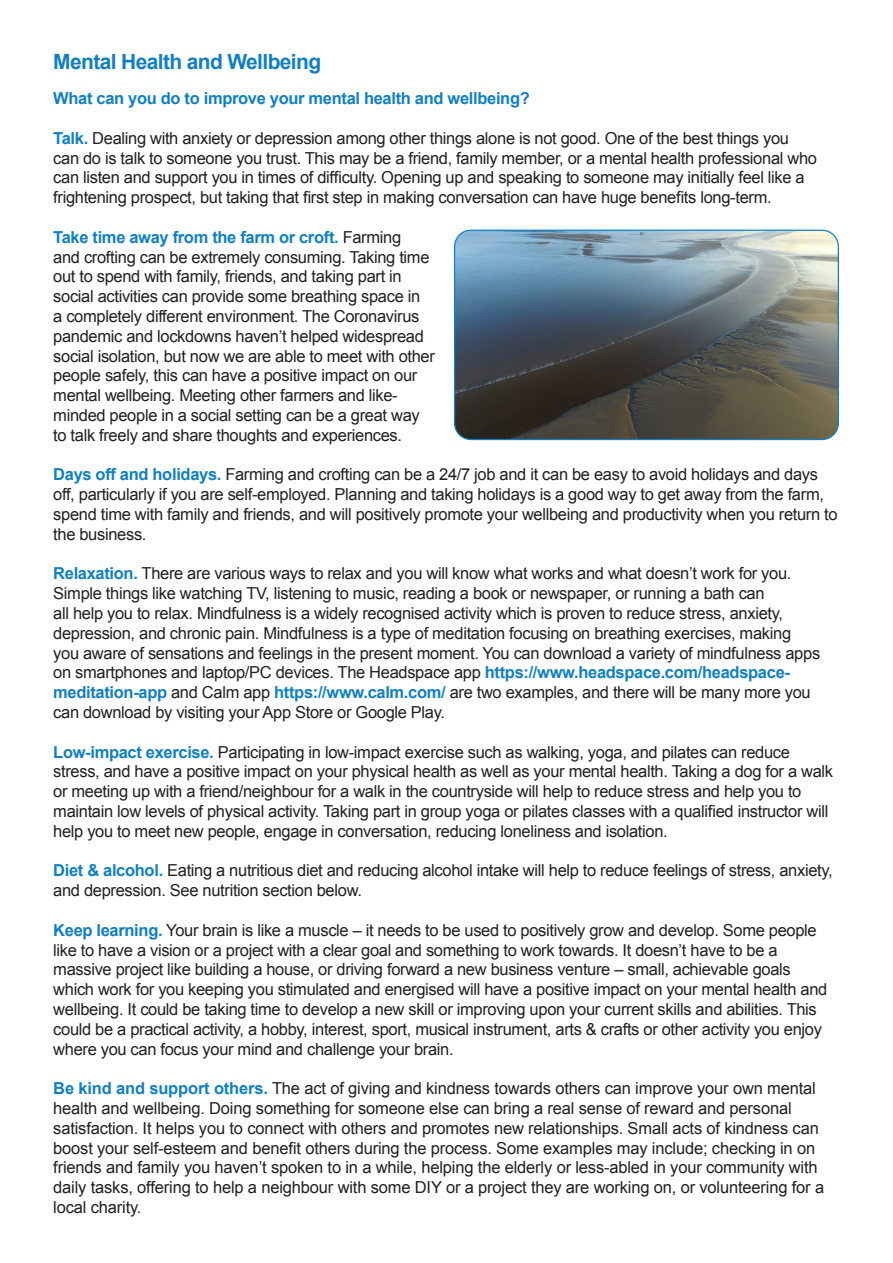
<style>
.page{position:relative;width:893px;height:1263px;background:#fff}
.page>*{position:absolute;margin:0;border:0;box-sizing:border-box;transform-origin:0 0}
.t1{font:700 21px "Arial";letter-spacing:-.03em;color:#127fc2}
.t2{font:16.5px/19.8px "Arial";letter-spacing:-.02em;color:#231f20}
.t3{font:700 16.5px "Arial";letter-spacing:-.02em;color:#127fc2}
.s1{font-weight:700;color:#127fc2}
</style>
<div class="page">
<img style="left:455px;top:230px;width:382px;height:208px">
<div style="left:454px;top:230px;width:385px;height:210px;border:1px solid #127fc2;border-radius:16px"></div>
<p class="t1" style="left:53px;top:48px;width:269px">Mental Health and Wellbeing</p>
<p class="t3" style="left:53px;top:87px;width:478px">What can you do to improve your mental health and wellbeing?</p>
<p class="t2" style="left:53px;top:128px;width:765px"><span class="s1">Talk.</span> Dealing with anxiety or depression among other things alone is not good. One of the best things you can do is talk to someone you trust. This may be a friend, family member, or a mental health professional who can listen and support you in times of difficulty. Opening up and speaking to someone may initially feel like a frightening prospect, but taking that first step in making conversation can have huge benefits long-term.</p>
<p class="t2" style="left:53px;top:227px;width:383px"><span class="s1">Take time away from the farm or croft.</span> Farming<br>and crofting can be extremely consuming. Taking time out to spend with family, friends, and taking part in social activities can provide some breathing space in<br>a completely different environment. The Coronavirus pandemic and lockdowns haven’t helped widespread social isolation, but now we are able to meet with other people safely, this can have a positive impact on our mental wellbeing. Meeting other farmers and like&shy;minded people in a social setting can be a great way to talk freely and share thoughts and experiences.</p>
<p class="t2" style="left:53px;top:465px;width:786px"><span class="s1">Days off and holidays.</span> Farming and crofting can be a 24/7 job and it can be easy to avoid holidays and days off, particularly if you are self-employed. Planning and taking holidays is a good way to get away from the farm, spend time with family and friends, and will positively promote your wellbeing and productivity when you return to the business.</p>
<p class="t2" style="left:53px;top:564px;width:768px"><span class="s1">Relaxation.</span> There are various ways to relax and you will know what works and what doesn’t work for you.<br>Simple things like watching TV, listening to music, reading a book or newspaper, or running a bath can<br>all help you to relax. Mindfulness is a widely recognised activity which is proven to reduce stress, anxiety, depression, and chronic pain. Mindfulness is a type of meditation focusing on breathing exercises, making you aware of sensations and feelings in the present moment. You can download a variety of mindfulness apps on smartphones and laptop/PC devices. The Headspace app <span class="s1">https://www.headspace.com/headspace&shy;meditation-app</span> and Calm app <span class="s1">https://www.calm.com/</span> are two examples, and there will be many more you can download by visiting your App Store or Google Play.</p>
<p class="t2" style="left:53px;top:742px;width:781px"><span class="s1">Low-impact exercise.</span> Participating in low-impact exercise such as walking, yoga, and pilates can reduce stress, and have a positive impact on your physical health as well as your mental health. Taking a dog for a walk or meeting up with a friend/neighbour for a walk in the countryside will help to reduce stress and help you to maintain low levels of physical activity. Taking part in group yoga or pilates classes with a qualified instructor will help you to meet new people, engage in conversation, reducing loneliness and isolation.</p>
<p class="t2" style="left:53px;top:861px;width:781px"><span class="s1">Diet &amp; alcohol.</span> Eating a nutritious diet and reducing alcohol intake will help to reduce feelings of stress, anxiety, and depression. See nutrition section below.</p>
<p class="t2" style="left:53px;top:920px;width:776px"><span class="s1">Keep learning.</span> Your brain is like a muscle – it needs to be used to positively grow and develop. Some people like to have a vision or a project with a clear goal and something to work towards. It doesn’t have to be a massive project like building a house, or driving forward a new business venture – small, achievable goals which work for you keeping you stimulated and energised will have a positive impact on your mental health and wellbeing. It could be taking time to develop a new skill or improving upon your current skills and abilities. This could be a practical activity, a hobby, interest, sport, musical instrument, arts &amp; crafts or other activity you enjoy where you can focus your mind and challenge your brain.</p>
<p class="t2" style="left:53px;top:1079px;width:772px"><span class="s1">Be kind and support others.</span> The act of giving and kindness towards others can improve your own mental health and wellbeing. Doing something for someone else can bring a real sense of reward and personal satisfaction. It helps you to connect with others and promotes new relationships. Small acts of kindness can boost your self-esteem and benefit others during the process. Some examples may include; checking in on friends and family you haven’t spoken to in a while, helping the elderly or less-abled in your community with daily tasks, offering to help a neighbour with some DIY or a project they are working on, or volunteering for a local charity.</p>
</div>
